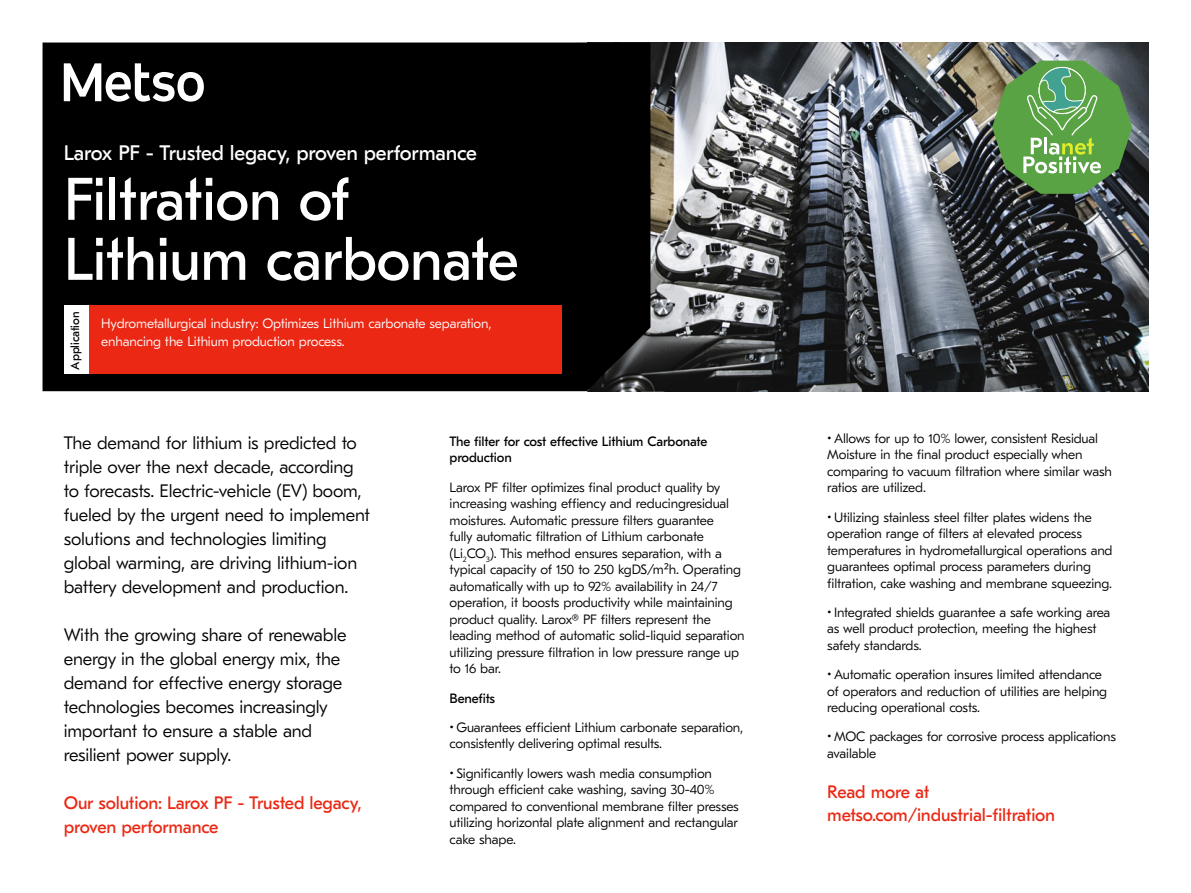
<style>
.page{position:relative;width:1191px;height:893px;background:#fff}
.page>*{position:absolute;margin:0;border:0;box-sizing:border-box;transform-origin:0 0}
.t1{font:60px/60px "GT Eesti LC Text";letter-spacing:-.01em;color:#fff}
.t2{font:21px "GT Eesti LC Text";letter-spacing:-.01em;color:#fff}
.t3{font:300 18px/24px "GT Eesti LC Text";letter-spacing:-.01em;color:#000}
.t4{font:18px/24px "GT Eesti LC Text";letter-spacing:-.01em;color:#eb2814}
.t5{font:300 13.5px/16.5px "GT Eesti LC Text";letter-spacing:-.01em;color:#000}
.t6{font:300 13.5px/18px "GT Eesti LC Text";letter-spacing:-.01em;color:#fff}
.t7{font:13.5px/16.5px "GT Eesti LC Text";letter-spacing:-.01em;color:#000}
.t8{font:12px "GT Eesti LC Text";letter-spacing:-.01em;color:#000}
</style>
<div class="page">
<img style="left:650px;top:43px;width:498px;height:348px">
<div style="left:43px;top:43px;width:607px;height:348px;background:#000"></div>
<svg style="left:64px;top:63px;width:140px;height:39px"></svg>
<div style="left:89px;top:305px;width:473px;height:68px;background:#eb2814"></div>
<div style="left:64px;top:305px;width:25px;height:68px;background:#fff"></div>
<svg style="left:992px;top:61px;width:140px;height:133px;background:#659959"></svg>
<h2 class="t2" style="left:64px;top:141px;width:415px">Larox PF - Trusted legacy, proven performance</h2>
<h1 class="t1" style="left:64px;top:170px;width:456px">Filtration of<br>Lithium carbonate</h1>
<p class="t6" style="left:101px;top:315px;width:392px">Hydrometallurgical industry: Optimizes Lithium carbonate separation, enhancing the Lithium production process.</p>
<p class="t8" style="left:68px;top:370px;width:59px;rotate:-90deg">Application</p>
<p class="t3" style="left:64px;top:431px;width:308px">The demand for lithium is predicted to triple over the next decade, according to forecasts. Electric-vehicle (EV) boom, fueled by the urgent need to implement solutions and technologies limiting global warming, are driving lithium-ion battery development and production.</p>
<h3 class="t3" style="left:64px;top:623px;width:284px">With the growing share of renewable energy in the global energy mix, the demand for effective energy storage technologies becomes increasingly important to ensure a stable and resilient power supply.</h3>
<h3 class="t4" style="left:64px;top:791px;width:299px">Our solution: Larox PF - Trusted legacy, proven performance</h3>
<p class="t7" style="left:449px;top:433px;width:259px">The filter for cost effective Lithium Carbonate production</p>
<p class="t5" style="left:449px;top:479px;width:296px">Larox PF filter optimizes final product quality by increasing washing effiency and reducingresidual moistures. Automatic pressure filters guarantee<br>fully automatic filtration of Lithium carbonate (Li<sub>2</sub>CO<sub>3</sub>). This method ensures separation, with a typical capacity of 150 to 250 kgDS/m²h. Operating automatically with up to 92% availability in 24/7 operation, it boosts productivity while maintaining product quality. Larox® PF filters represent the leading method of automatic solid-liquid separation utilizing pressure filtration in low pressure range up to 16 bar.</p>
<p class="t7" style="left:449px;top:690px;width:47px">Benefits</p>
<p class="t5" style="left:449px;top:719px;width:295px">• Guarantees efficient Lithium carbonate separation, consistently delivering optimal results.</p>
<p class="t5" style="left:449px;top:765px;width:291px">• Significantly lowers wash media consumption through efficient cake washing, saving 30-40% compared to conventional membrane filter presses utilizing horizontal plate alignment and rectangular cake shape.</p>
<p class="t5" style="left:827px;top:430px;width:286px">• Allows for up to 10% lower, consistent Residual Moisture in the final product especially when comparing to vacuum filtration where similar wash ratios are utilized.</p>
<p class="t5" style="left:827px;top:509px;width:287px">• Utilizing stainless steel filter plates widens the operation range of filters at elevated process temperatures in hydrometallurgical operations and guarantees optimal process parameters during filtration, cake washing and membrane squeezing.</p>
<p class="t5" style="left:827px;top:604px;width:285px">• Integrated shields guarantee a safe working area as well product protection, meeting the highest safety standards.</p>
<p class="t5" style="left:827px;top:666px;width:281px">• Automatic operation insures limited attendance of operators and reduction of utilities are helping reducing operational costs.</p>
<p class="t5" style="left:827px;top:729px;width:290px">• MOC packages for corrosive process applications available</p>
<h3 class="t4" style="left:827px;top:781px;width:229px;line-height:22.5px">Read more at metso.com/industrial-filtration</h3>
</div>
